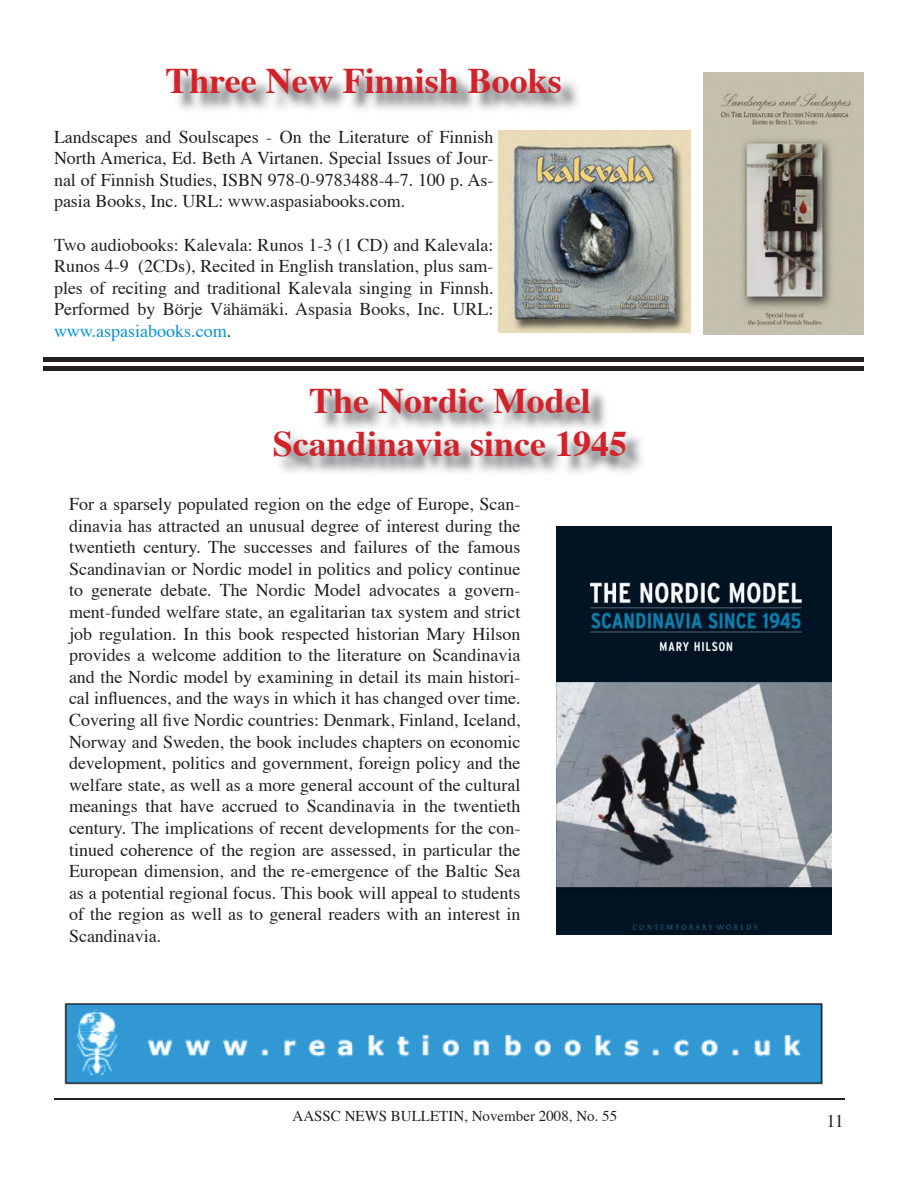
<style>
.page{position:relative;width:918px;height:1188px;background:#fff}
.page>*{position:absolute;margin:0;border:0;box-sizing:border-box;transform-origin:0 0}
.t1{font:700 36px/43.2px "Times";color:#d2232a;text-align:center}
.t2{font:18px/21.6px "Times";color:#231f20;text-align:justify}
.t3{font:15px "Times";color:#231f20}
.s1{color:#0094d8}
</style>
<div class="page">
<hr style="left:54px;top:1098px;width:790px;height:2px;background:#231f20">
<img style="left:172px;top:73px;width:406px;height:37px">
<img style="left:703px;top:72px;width:161px;height:263px">
<img style="left:498px;top:131px;width:192px;height:202px">
<hr style="left:43px;top:357px;width:821px;height:4px;background:#231f20">
<hr style="left:43px;top:366px;width:821px;height:4px;background:#231f20">
<img style="left:556px;top:526px;width:275px;height:408px">
<img style="left:64px;top:1003px;width:759px;height:82px">
<img style="left:279px;top:392px;width:363px;height:81px">
<h1 class="t1" style="left:166px;top:62px;width:398px">Three New Finnish Books</h1>
<p class="t2" style="left:54px;top:127px;width:441px">Landscapes and Soulscapes - On the Literature of Finnish North America, Ed. Beth A Virtanen. Special Issues of Jour&shy;nal of Finnish Studies, ISBN 978-0-9783488-4-7. 100 p. As&shy;pasia Books, Inc. URL: www.aspasiabooks.com.</p>
<p class="t2" style="left:54px;top:235px;width:441px">Two audiobooks: Kalevala: Runos 1-3 (1 CD) and Kalevala:<br>Runos 4-9 (2CDs), Recited in English translation, plus sam&shy;ples of reciting and traditional Kalevala singing in Finnsh.<br>Performed by Börje Vähämäki. Aspasia Books, Inc. URL: <span class="s1">www.aspasiabooks.com</span>.</p>
<h1 class="t1" style="left:273px;top:382px;width:356px">The Nordic Model<br>Scandinavia since 1945</h1>
<p class="t2" style="left:69px;top:495px;width:453px">For a sparsely populated region on the edge of Europe, Scan&shy;dinavia has attracted an unusual degree of interest during the twentieth century. The successes and failures of the famous Scandinavian or Nordic model in politics and policy continue to generate debate. The Nordic Model advocates a govern&shy;ment-funded welfare state, an egalitarian tax system and strict job regulation. In this book respected historian Mary Hilson provides a welcome addition to the literature on Scandinavia and the Nordic model by examining in detail its main histori&shy;cal influences, and the ways in which it has changed over time.<br>Covering all five Nordic countries: Denmark, Finland, Iceland, Norway and Sweden, the book includes chapters on economic development, politics and government, foreign policy and the welfare state, as well as a more general account of the cultural meanings that have accrued to Scandinavia in the twentieth century. The implications of recent developments for the con&shy;tinued coherence of the region are assessed, in particular the European dimension, and the re-emergence of the Baltic Sea as a potential regional focus. This book will appeal to students of the region as well as to general readers with an interest in Scandinavia.</p>
<p class="t3" style="left:293px;top:1109px;width:326px">AASSC NEWS BULLETIN, November 2008, No. 55</p>
<p class="t2" style="left:826px;top:1111px;width:19px">11</p>
</div>
